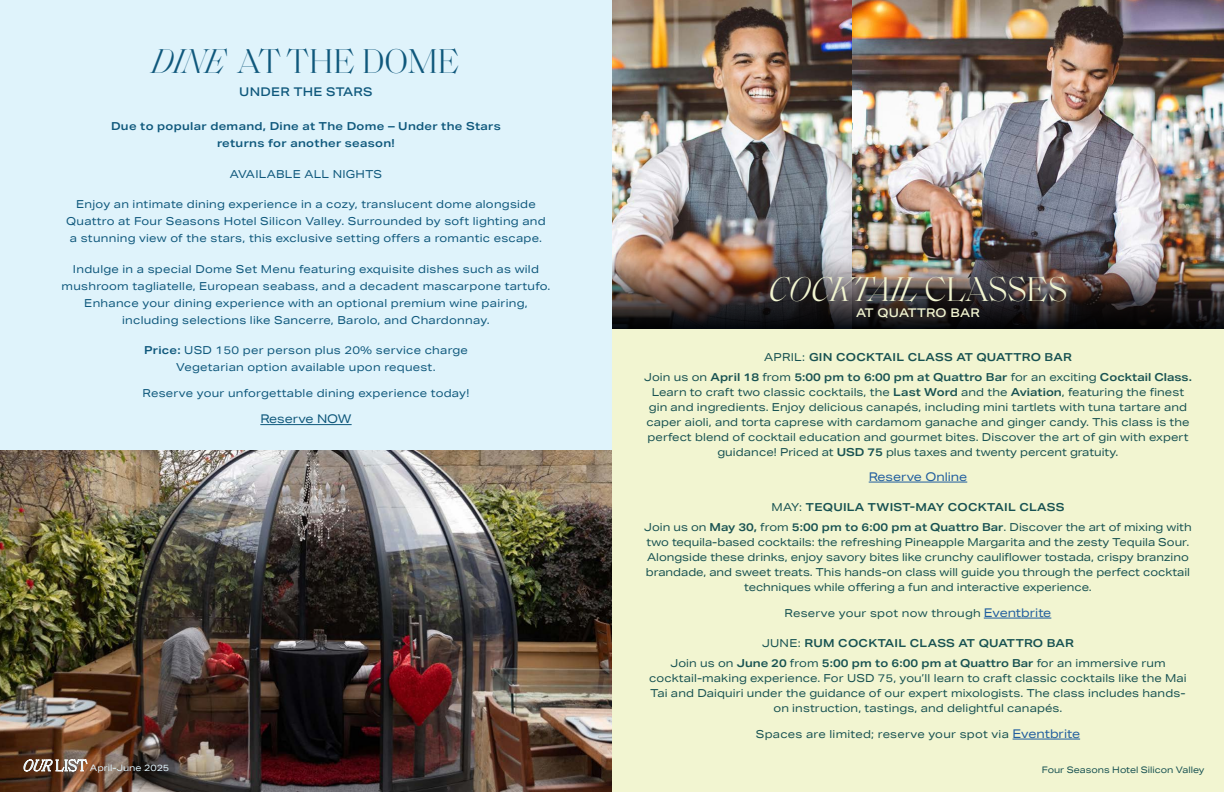
<style>
.page{position:relative;width:1224px;height:792px;background:#fff}
.page>*{position:absolute;margin:0;border:0;box-sizing:border-box;transform-origin:0 0}
.t1{font:italic 300 35px "Saol Display";color:#f2f5d1}
.t2{font:300 35px "Saol Display";letter-spacing:.01em;color:#0f587c}
.t3{font:12px "Aktiv Grotesk Ex";color:#215e9e}
.t4{font:500 12px "Aktiv Grotesk Ex";letter-spacing:.025em;color:#0f587c}
.t5{font:500 12px "Aktiv Grotesk Ex";letter-spacing:.01em;color:#f2f5d1}
.t6{font:12px "Aktiv Grotesk Ex";letter-spacing:-.005em;color:#0f587c}
.t7{font:11px/15px "Aktiv Grotesk Ex";letter-spacing:.01em;color:#185252;text-align:center}
.t8{font:11px/17px "Aktiv Grotesk Ex";letter-spacing:.025em;color:#0f587c;text-align:center}
.t9{font:600 11px "Aktiv Grotesk Ex";letter-spacing:.025em;color:#185252}
.t10{font:600 11px/17px "Aktiv Grotesk Ex";letter-spacing:.025em;color:#0f587c;text-align:center}
.t11{font:9px "Aktiv Grotesk Ex";color:#185252}
.t12{font:9px "Aktiv Grotesk Ex";color:#dff3fb}
.s1{font-style:italic}
.s2{font-weight:600}
.s3{font-style:normal}
.s4{font-weight:400}
.s5{font-size:12px;color:#215e9e}
.s6{font-family:"Saol Display";font-weight:300;font-style:italic;font-size:16px;color:#fff}
.s7{font-family:"Saol Display";font-weight:300;font-size:16px;color:#fff}
</style>
<div class="page">
<div style="left:612px;top:72px;width:612px;height:720px;background:#f2f5d1"></div>
<img style="left:612px;top:0;width:612px;height:252px">
<hr style="left:869px;top:482px;width:98px;height:1px;background:#215e9e">
<hr style="left:984px;top:618px;width:67px;height:1px;background:#215e9e">
<hr style="left:1013px;top:739px;width:67px;height:1px;background:#215e9e">
<div style="left:0;top:0;width:612px;height:792px;background:#dff3fb"></div>
<img style="left:0;top:451px;width:612px;height:341px">
<hr style="left:260px;top:424px;width:92px;height:1px;background:#0f587c">
<img style="left:612px;top:252px;width:612px;height:76px">
<h3 class="t2" style="left:152px;top:36px;width:309px"><span class="s1">DINE</span> AT THE DOME</h3>
<p class="t4" style="left:239px;top:84px;width:135px">UNDER THE STARS</p>
<p class="t10" style="left:111px;top:118px;width:391px">Due to popular demand, Dine at The Dome – Under the Stars returns for another season!</p>
<p class="t8" style="left:230px;top:165px;width:154px">AVAILABLE ALL NIGHTS</p>
<p class="t8" style="left:66px;top:196px;width:481px">Enjoy an intimate dining experience in a cozy, translucent dome alongside<br>Quattro at Four Seasons Hotel Silicon Valley. Surrounded by soft lighting and a stunning view of the stars, this exclusive setting offers a romantic escape.</p>
<p class="t8" style="left:62px;top:260px;width:490px">Indulge in a special Dome Set Menu featuring exquisite dishes such as wild mushroom tagliatelle, European seabass, and a decadent mascarpone tartufo.<br>Enhance your dining experience with an optional premium wine pairing, including selections like Sancerre, Barolo, and Chardonnay.</p>
<p class="t8" style="left:144px;top:342px;width:325px"><span class="s2">Price:</span> USD 150 per person plus 20% service charge<br>Vegetarian option available upon request.</p>
<p class="t8" style="left:143px;top:385px;width:328px">Reserve your unforgettable dining experience today!</p>
<p class="t6" style="left:260px;top:412px;width:93px">Reserve NOW</p>
<h3 class="t1" style="left:769px;top:264px;width:300px">COCKTAIL <span class="s3">CLASSES</span></h3>
<p class="t5" style="left:856px;top:306px;width:125px">AT QUATTRO BAR</p>
<h4 class="t9" style="left:764px;top:351px;width:309px"><span class="s4">APRIL:</span> GIN COCKTAIL CLASS AT QUATTRO BAR</h4>
<p class="t7" style="left:644px;top:369px;width:549px">Join us on <span class="s2">April 18</span> from <span class="s2">5:00 pm to 6:00 pm at Quattro Bar</span> for an exciting <span class="s2">Cocktail Class.<br></span>Learn to craft two classic cocktails, the <span class="s2">Last Word</span> and the <span class="s2">Aviation</span>, featuring the finest gin and ingredients. Enjoy delicious canapés, including mini tartlets with tuna tartare and caper aioli, and torta caprese with cardamom ganache and ginger candy. This class is the perfect blend of cocktail education and gourmet bites. Discover the art of gin with expert guidance! Priced at <span class="s2">USD 75</span> plus taxes and twenty percent gratuity.</p>
<p class="t3" style="left:869px;top:470px;width:100px">Reserve Online</p>
<h4 class="t9" style="left:771px;top:501px;width:295px"><span class="s4">MAY:</span> TEQUILA TWIST-MAY COCKTAIL CLASS</h4>
<p class="t7" style="left:644px;top:519px;width:549px">Join us on <span class="s2">May 30,</span> from <span class="s2">5:00 pm to 6:00 pm at Quattro Bar</span>. Discover the art of mixing with two tequila-based cocktails: the refreshing Pineapple Margarita and the zesty Tequila Sour.<br>Alongside these drinks, enjoy savory bites like crunchy cauliflower tostada, crispy branzino brandade, and sweet treats. This hands-on class will guide you through the perfect cocktail techniques while offering a fun and interactive experience.</p>
<p class="t7" style="left:785px;top:605px;width:268px">Reserve your spot now through <span class="s5">Eventbrite</span></p>
<h4 class="t9" style="left:762px;top:637px;width:313px"><span class="s4">JUNE:</span> RUM COCKTAIL CLASS AT QUATTRO BAR</h4>
<p class="t7" style="left:649px;top:655px;width:539px">Join us on <span class="s2">June 20</span> from <span class="s2">5:00 pm to 6:00 pm at Quattro Bar</span> for an immersive rum cocktail-making experience. For USD 75, you’ll learn to craft classic cocktails like the Mai Tai and Daiquiri under the guidance of our expert mixologists. The class includes hands&shy;on instruction, tastings, and delightful canapés.</p>
<p class="t7" style="left:756px;top:726px;width:326px">Spaces are limited; reserve your spot via <span class="s5">Eventbrite</span></p>
<p class="t12" style="left:23px;top:762px;width:148px"><span class="s6">OUR</span> <span class="s7">LIST</span> April-June 2025</p>
<p class="t11" style="left:1042px;top:764px;width:164px">Four Seasons Hotel Silicon Valley</p>
</div>
